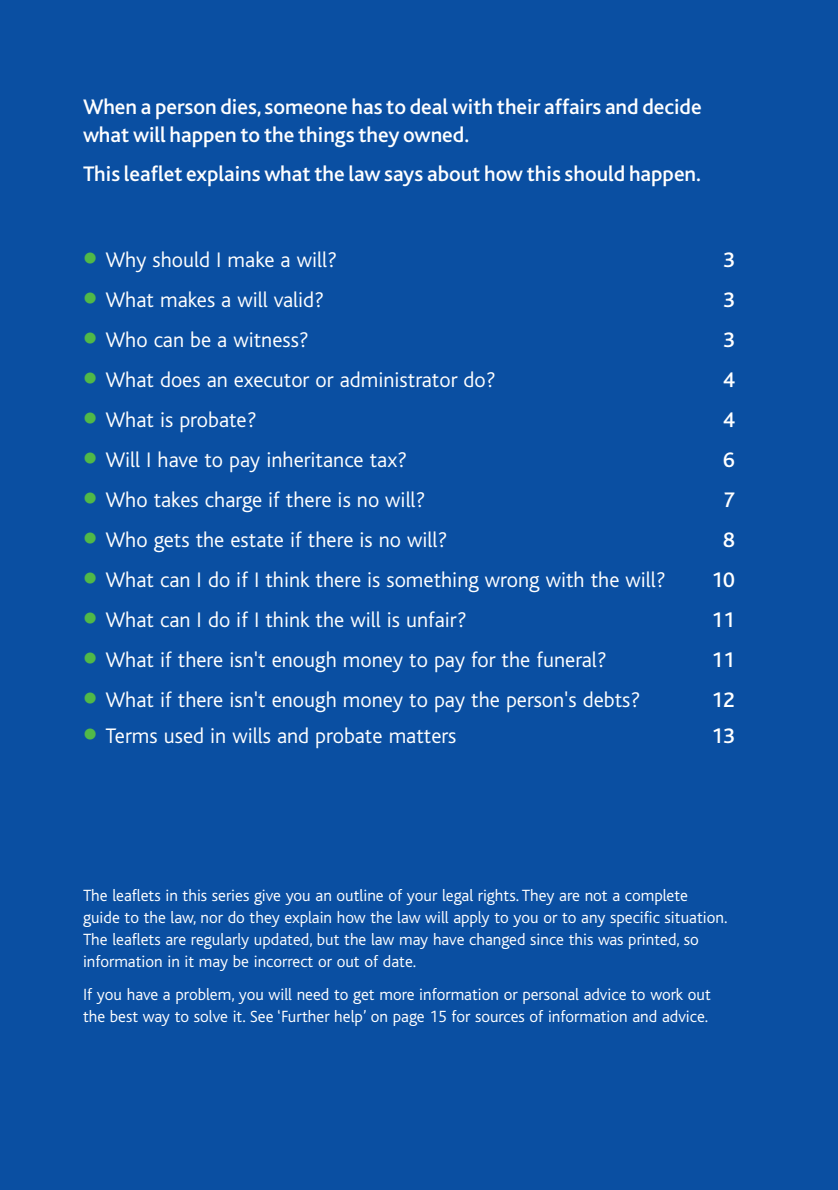
<style>
.page{position:relative;width:838px;height:1190px;background:#0a4fa2}
.page>*{position:absolute;margin:0;border:0;box-sizing:border-box;transform-origin:0 0}
.t1{font:300 22px "Bliss";color:#fff}
.t2{font:500 22px/28px "Bliss";color:#fff}
.t3{font:300 17px/22px "Bliss";color:#fff}
</style>
<div class="page">
<p class="t2" style="left:83px;top:95px;width:620px">When a person dies, someone has to deal with their affairs and decide what will happen to the things they owned.</p>
<p class="t2" style="left:83px;top:162px;width:620px">This leaflet explains what the law says about how this should happen.</p>
<p class="t1" style="left:106px;top:252px;width:233px">Why should I make a will?</p>
<p class="t2" style="left:723px;top:248px;width:13px">3</p>
<p class="t1" style="left:106px;top:292px;width:220px">What makes a will valid?</p>
<p class="t2" style="left:723px;top:288px;width:13px">3</p>
<p class="t1" style="left:106px;top:332px;width:205px">Who can be a witness?</p>
<p class="t2" style="left:723px;top:328px;width:13px">3</p>
<p class="t1" style="left:106px;top:372px;width:392px">What does an executor or administrator do?</p>
<p class="t2" style="left:723px;top:368px;width:13px">4</p>
<p class="t1" style="left:106px;top:412px;width:153px">What is probate?</p>
<p class="t2" style="left:723px;top:408px;width:13px">4</p>
<p class="t1" style="left:106px;top:452px;width:303px">Will I have to pay inheritance tax?</p>
<p class="t2" style="left:723px;top:448px;width:13px">6</p>
<p class="t1" style="left:106px;top:492px;width:322px">Who takes charge if there is no will?</p>
<p class="t2" style="left:723px;top:488px;width:13px">7</p>
<p class="t1" style="left:106px;top:532px;width:344px">Who gets the estate if there is no will?</p>
<p class="t2" style="left:723px;top:528px;width:13px">8</p>
<p class="t1" style="left:106px;top:572px;width:562px">What can I do if I think there is something wrong with the will?</p>
<p class="t2" style="left:712px;top:568px;width:25px">10</p>
<p class="t1" style="left:106px;top:612px;width:363px">What can I do if I think the will is unfair?</p>
<p class="t2" style="left:712px;top:608px;width:25px">11</p>
<p class="t1" style="left:106px;top:652px;width:503px">What if there isn't enough money to pay for the funeral?</p>
<p class="t2" style="left:712px;top:648px;width:25px">11</p>
<p class="t1" style="left:106px;top:692px;width:537px">What if there isn't enough money to pay the person's debts?</p>
<p class="t2" style="left:712px;top:688px;width:25px">12</p>
<p class="t1" style="left:106px;top:728px;width:352px">Terms used in wills and probate matters</p>
<p class="t2" style="left:712px;top:724px;width:25px">13</p>
<p class="t3" style="left:83px;top:886px;width:646px">The leaflets in this series give you an outline of your legal rights. They are not a complete guide to the law, nor do they explain how the law will apply to you or to any specific situation.<br>The leaflets are regularly updated, but the law may have changed since this was printed, so information in it may be incorrect or out of date.</p>
<p class="t3" style="left:83px;top:985px;width:629px">If you have a problem, you will need to get more information or personal advice to work out the best way to solve it. See ‘Further help’ on page 15 for sources of information and advice.</p>
</div>
